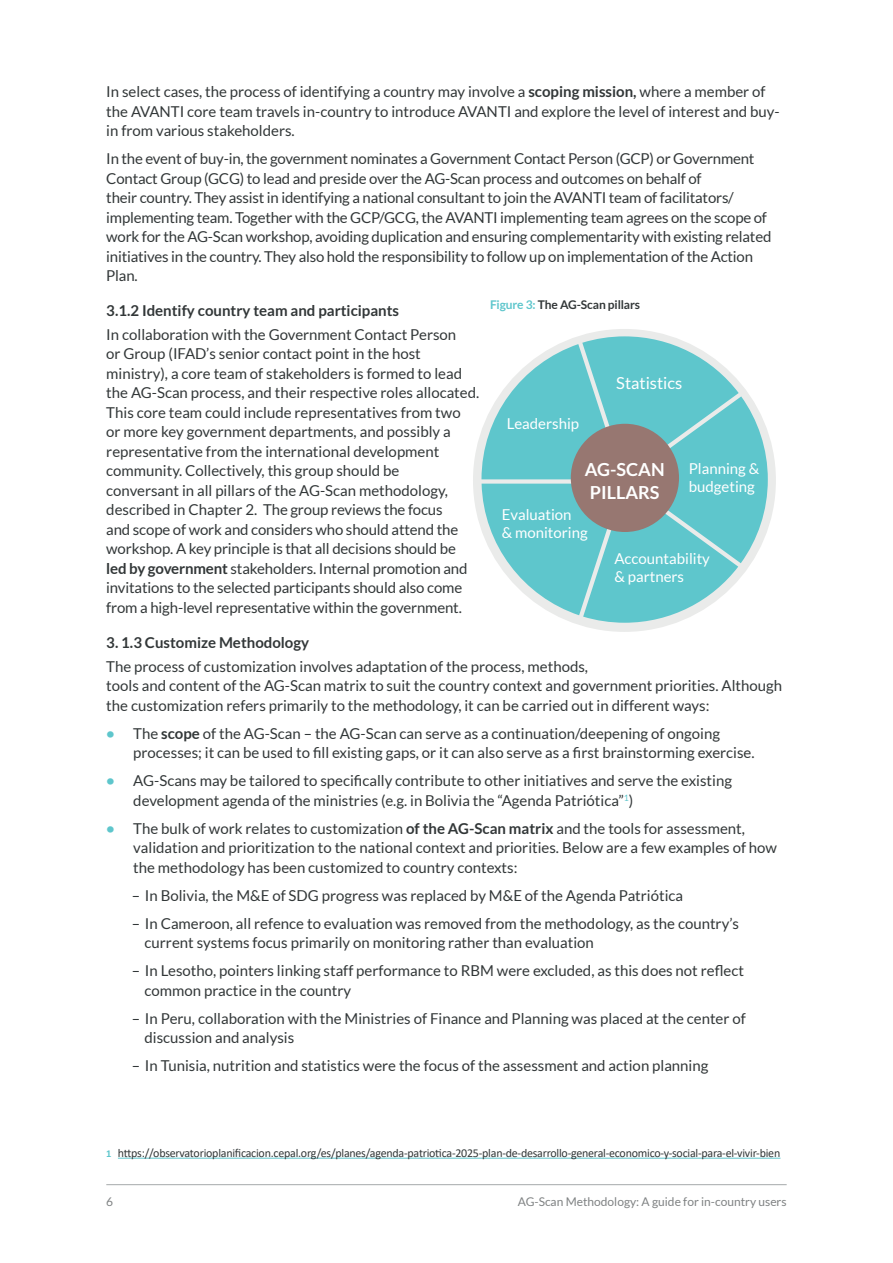
<style>
.page{position:relative;width:893px;height:1263px;background:#fff}
.page>*{position:absolute;margin:0;border:0;box-sizing:border-box;transform-origin:0 0}
.t1{font:700 18px/22.5px "Lato";color:#fff}
.t2{font:16.5px "Lato";color:#fff}
.t3{font:15px/19.5px "Lato";color:#323738}
.t4{font:15px/18px "Lato";color:#fff}
.t5{font:700 15px "Lato";color:#323738}
.t6{font:12px "Calibri";letter-spacing:-.02em;color:#323738}
.t7{font:12px "Lato";color:#7f8283}
.t8{font:700 12px "Lato";letter-spacing:-.01em;color:#323738}
.s1{font-weight:700}
.s2{font-weight:700;color:#5ec6cc}
.s3{color:#5ec6cc}
.s4{font-weight:700;font-size:10.5px;color:#5ec6cc}
</style>
<div class="page">
<hr style="left:106px;top:1184px;width:681px;height:1px;background:#a6a9aa">
<hr style="left:118px;top:1158px;width:662px;height:1px;background:#5ec6cc">
<div style="left:473px;top:329px;width:303px;height:303px;background:#eaebea;border-radius:50%"></div>
<svg style="left:481px;top:336px;width:287px;height:287px;fill:#5ec6cc"></svg>
<div style="left:571px;top:424px;width:108px;height:108px;background:#977771;border-radius:50%"></div>
<p class="t3" style="left:106px;top:82px;width:675px">In select cases, the process of identifying a country may involve a <span class="s1">scoping mission,</span> where a member of the AVANTI core team travels in-country to introduce AVANTI and explore the level of interest and buy&shy;in from various stakeholders.</p>
<p class="t3" style="left:106px;top:149px;width:667px">In the event of buy-in, the government nominates a Government Contact Person (GCP) or Government Contact Group (GCG) to lead and preside over the AG-Scan process and outcomes on behalf of<br>their country. They assist in identifying a national consultant to join the AVANTI team of facilitators/ implementing team. Together with the GCP/GCG, the AVANTI implementing team agrees on the scope of work for the AG-Scan workshop, avoiding duplication and ensuring complementarity with existing related initiatives in the country. They also hold the responsibility to follow up on implementation of the Action Plan.</p>
<p class="t5" style="left:106px;top:302px;width:294px">3.1.2 Identify country team and participants</p>
<p class="t3" style="left:106px;top:325px;width:373px">In collaboration with the Government Contact Person<br>or Group (IFAD’s senior contact point in the host ministry), a core team of stakeholders is formed to lead the AG-Scan process, and their respective roles allocated.<br>This core team could include representatives from two or more key government departments, and possibly a representative from the international development community. Collectively, this group should be<br>conversant in all pillars of the AG-Scan methodology, described in Chapter 2. The group reviews the focus<br>and scope of work and considers who should attend the workshop. A key principle is that all decisions should be <span class="s1">led by government</span> stakeholders. Internal promotion and invitations to the selected participants should also come from a high-level representative within the government.</p>
<p class="t5" style="left:106px;top:634px;width:204px">3. 1.3 Customize Methodology</p>
<p class="t3" style="left:106px;top:656px;width:677px">The process of customization involves adaptation of the process, methods,<br>tools and content of the AG-Scan matrix to suit the country context and government priorities. Although the customization refers primarily to the methodology, it can be carried out in different ways:</p>
<p class="t3" style="left:133px;top:723px;width:623px;text-indent:-27px"><span class="s2">•</span> The <span class="s1">scope</span> of the AG-Scan – the AG-Scan can serve as a continuation/deepening of ongoing processes; it can be used to fill existing gaps, or it can also serve as a first brainstorming exercise.</p>
<p class="t3" style="left:133px;top:771px;width:600px;text-indent:-27px"><span class="s2">•</span> AG-Scans may be tailored to specifically contribute to other initiatives and serve the existing development agenda of the ministries (e.g. in Bolivia the “Agenda Patriótica”<sup>1</sup>)</p>
<p class="t3" style="left:133px;top:818px;width:645px;text-indent:-27px"><span class="s2">•</span> The bulk of work relates to customization <span class="s1">of the AG-Scan matrix</span> and the tools for assessment, validation and prioritization to the national context and priorities. Below are a few examples of how the methodology has been customized to country contexts:</p>
<p class="t3" style="left:132px;top:885px;width:553px">– In Bolivia, the M&amp;E of SDG progress was replaced by M&amp;E of the Agenda Patriótica</p>
<p class="t3" style="left:145px;top:913px;width:596px;text-indent:-13px">– In Cameroon, all refence to evaluation was removed from the methodology, as the country’s current systems focus primarily on monitoring rather than evaluation</p>
<p class="t3" style="left:145px;top:961px;width:601px;text-indent:-13px">– In Lesotho, pointers linking staff performance to RBM were excluded, as this does not reflect common practice in the country</p>
<p class="t3" style="left:145px;top:1008px;width:603px;text-indent:-13px">– In Peru, collaboration with the Ministries of Finance and Planning was placed at the center of discussion and analysis</p>
<p class="t3" style="left:132px;top:1056px;width:578px">– In Tunisia, nutrition and statistics were the focus of the assessment and action planning</p>
<p class="t8" style="left:490px;top:298px;width:152px"><span class="s3">Figure 3:</span> The AG-Scan pillars</p>
<p class="t2" style="left:616px;top:374px;width:68px">Statistics</p>
<p class="t4" style="left:507px;top:415px;width:74px">Leadership</p>
<p class="t4" style="left:689px;top:459px;width:72px">Planning &amp; budgeting</p>
<p class="t1" style="left:585px;top:458px;width:81px">AG-SCAN<br>PILLARS</p>
<p class="t4" style="left:502px;top:505px;width:88px">Evaluation<br>&amp; monitoring</p>
<p class="t4" style="left:614px;top:550px;width:97px">Accountability &amp; partners</p>
<p class="t6" style="left:106px;top:1144px;width:675px"><span class="s4">1</span> https://observatorioplanificacion.cepal.org/es/planes/agenda-patriotica-2025-plan-de-desarrollo-general-economico-y-social-para-el-vivir-bien</p>
<p class="t7" style="left:106px;top:1195px;width:8px">6</p>
<p class="t7" style="left:518px;top:1195px;width:270px">AG-Scan Methodology: A guide for in-country users</p>
</div>
